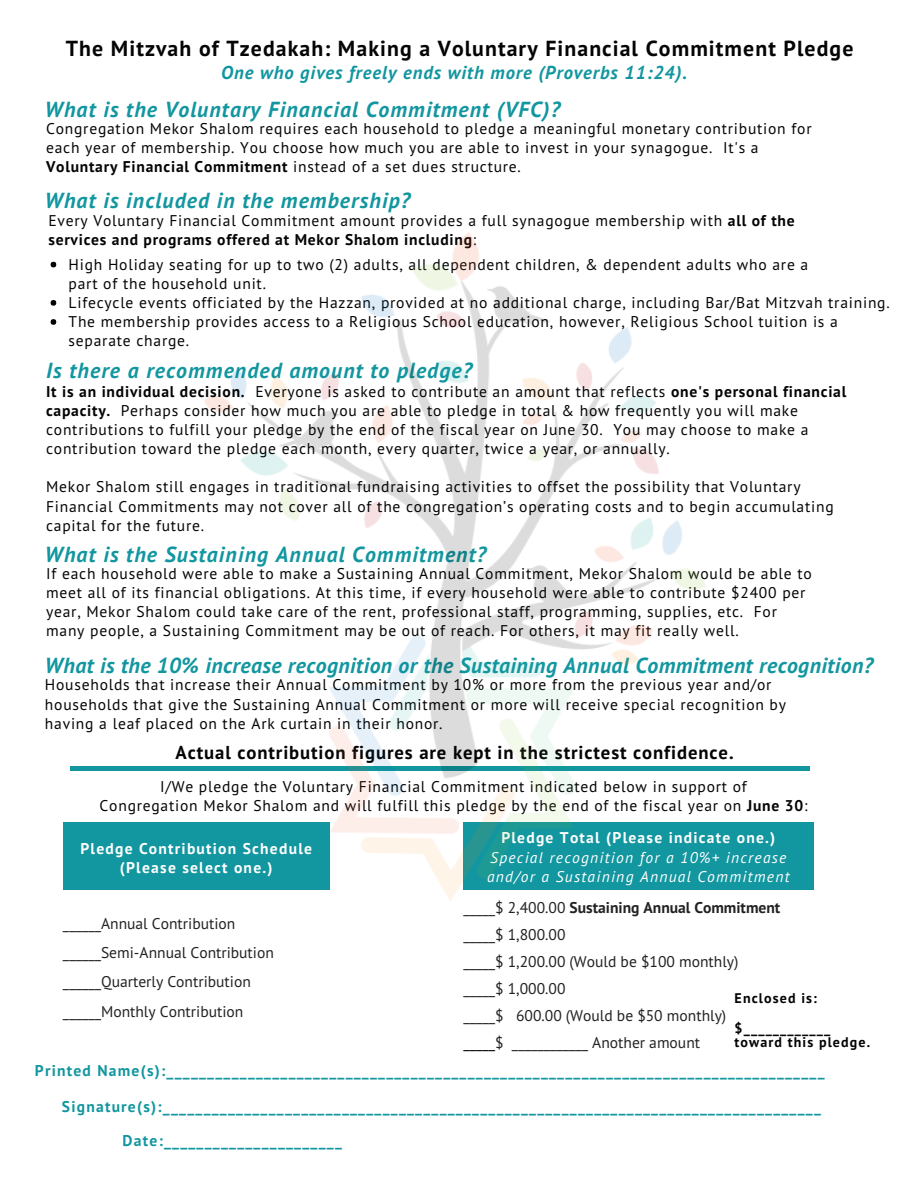
<style>
.page{position:relative;width:918px;height:1188px;background:#fff}
.page>*{position:absolute;margin:0;border:0;box-sizing:border-box;transform-origin:0 0}
.t1{font:italic 700 21.75px "PT Sans";letter-spacing:.05em;color:#12969f}
.t2{font:italic 700 21.75px "PT Sans";letter-spacing:.02em;color:#12969f}
.t3{font:700 21.75px "PT Sans";letter-spacing:.05em;color:#040404}
.t4{font:700 18.75px "PT Sans";letter-spacing:.05em;color:#040404}
.t5{font:italic 700 18.75px "PT Sans";letter-spacing:.05em;color:#12969f}
.t6{font:15.6px/19.2px "PT Sans";letter-spacing:.05em;color:#040404}
.t7{font:15.6px/27px "PT Sans";color:#222}
.t8{font:700 15.6px "PT Sans";letter-spacing:.08em;color:#12969f}
.t9{font:700 15.6px/19.2px "PT Sans";letter-spacing:.08em;color:#fefefe;text-align:center}
.t10{font:italic 15.6px/19.2px "PT Sans";letter-spacing:.08em;color:#fefefe}
.t11{font:700 13.95px/29.2px "PT Sans";letter-spacing:.08em;color:#040404}
.s1{font-weight:700}
.s2{color:#040404}
</style>
<div class="page">
<svg style="left:51px;top:262px;width:5px;height:5px"></svg>
<svg style="left:51px;top:300px;width:5px;height:6px"></svg>
<svg style="left:51px;top:319px;width:5px;height:6px"></svg>
<div style="left:71px;top:766px;width:739px;height:5px;background:#12969f"></div>
<div style="left:63px;top:822px;width:267px;height:68px;background:#12969f"></div>
<div style="left:464px;top:822px;width:350px;height:68px;background:#12969f"></div>
<img style="left:204px;top:232px;width:502px;height:669px">
<h1 class="t3" style="left:66px;top:34px;width:789px">The Mitzvah of Tzedakah: Making a Voluntary Financial Commitment Pledge</h1>
<p class="t5" style="left:221px;top:59px;width:467px">One who gives freely ends with more (Proverbs 11:24).</p>
<p class="t6" style="left:46px;top:118px;width:767px">Congregation Mekor Shalom requires each household to pledge a meaningful monetary contribution for each year of membership. You choose how much you are able to invest in your synagogue. It's a<br><span class="s1">Voluntary Financial Commitment</span> instead of a set dues structure.</p>
<h1 class="t1" style="left:45px;top:95px;width:517px">What is the Voluntary Financial Commitment (VFC)?</h1>
<h1 class="t1" style="left:45px;top:186px;width:367px">What is included in the membership?</h1>
<p class="t6" style="left:48px;top:210px;width:748px">Every Voluntary Financial Commitment amount provides a full synagogue membership with <span class="s1">all of the services and programs offered at Mekor Shalom including</span>:</p>
<p class="t6" style="left:69px;top:254px;width:823px">High Holiday seating for up to two (2) adults, all dependent children, &amp; dependent adults who are a<br>part of the household unit.<br>Lifecycle events officiated by the Hazzan, provided at no additional charge, including Bar/Bat Mitzvah training.<br>The membership provides access to a Religious School education, however, Religious School tuition is a separate charge.</p>
<h1 class="t1" style="left:46px;top:356px;width:428px">Is there a recommended amount to pledge?</h1>
<p class="t6" style="left:46px;top:381px;width:802px"><span class="s1">It is an individual decision.</span> Everyone is asked to contribute an amount that reflects <span class="s1">one's personal financial capacity.</span> Perhaps consider how much you are able to pledge in total &amp; how frequently you will make contributions to fulfill your pledge by the end of the fiscal year on June 30. You may choose to make a contribution toward the pledge each month, every quarter, twice a year, or annually.</p>
<p class="t6" style="left:46px;top:477px;width:789px">Mekor Shalom still engages in traditional fundraising activities to offset the possibility that Voluntary<br>Financial Commitments may not cover all of the congregation’s operating costs and to begin accumulating capital for the future.</p>
<h1 class="t1" style="left:45px;top:540px;width:443px">What is the Sustaining Annual Commitment?</h1>
<p class="t6" style="left:46px;top:564px;width:767px">If each household were able to make a Sustaining Annual Commitment, Mekor Shalom would be able to meet all of its financial obligations. At this time, if every household were able to contribute $2400 per year, Mekor Shalom could take care of the rent, professional staff, programming, supplies, etc. For many people, a Sustaining Commitment may be out of reach. For others, it may fit really well.</p>
<h1 class="t2" style="left:45px;top:651px;width:830px">What is the 10% increase recognition or the Sustaining Annual Commitment recognition?</h1>
<p class="t6" style="left:45px;top:675px;width:743px">Households that increase their Annual Commitment by 10% or more from the previous year and/or households that give the Sustaining Annual Commitment or more will receive special recognition by having a leaf placed on the Ark curtain in their honor.</p>
<p class="t4" style="left:176px;top:740px;width:560px">Actual contribution figures are kept in the strictest confidence.</p>
<p class="t6" style="left:100px;top:776px;width:709px;text-align:center">I/We pledge the Voluntary Financial Commitment indicated below in support of<br>Congregation Mekor Shalom and will fulfill this pledge by the end of the fiscal year on <span class="s1">June 30</span>:</p>
<p class="t9" style="left:80px;top:838px;width:233px">Pledge Contribution Schedule (Please select one.)</p>
<p class="t7" style="left:63px;top:909px;width:212px;line-height:29.2px">______Annual Contribution ______Semi-Annual Contribution ______Quarterly Contribution ______Monthly Contribution</p>
<p class="t9" style="left:501px;top:828px;width:276px">Pledge Total (Please indicate one.)</p>
<p class="t10" style="left:487px;top:847px;width:304px">Special recognition for a 10%+ increase and/or a Sustaining Annual Commitment</p>
<p class="t7" style="left:464px;top:894px;width:318px">_____$ 2,400.00 <span class="s1">Sustaining Annual Commitment </span>_____$ 1,800.00<br>_____$ 1,200.00 (Would be $100 monthly) _____$ 1,000.00<br>_____$ 600.00 (Would be $50 monthly)<br><span class="s2">_____</span>$ ____________ Another amount</p>
<p class="t11" style="left:735px;top:983px;width:97px">Enclosed is: $____________</p>
<p class="t11" style="left:735px;top:1027px;width:137px">toward this pledge.</p>
<p class="t8" style="left:35px;top:1060px;width:791px">Printed Name(s):_________________________________________________________________________________</p>
<p class="t8" style="left:62px;top:1096px;width:761px">Signature(s):_________________________________________________________________________________</p>
<p class="t8" style="left:123px;top:1130px;width:221px">Date:______________________</p>
</div>
